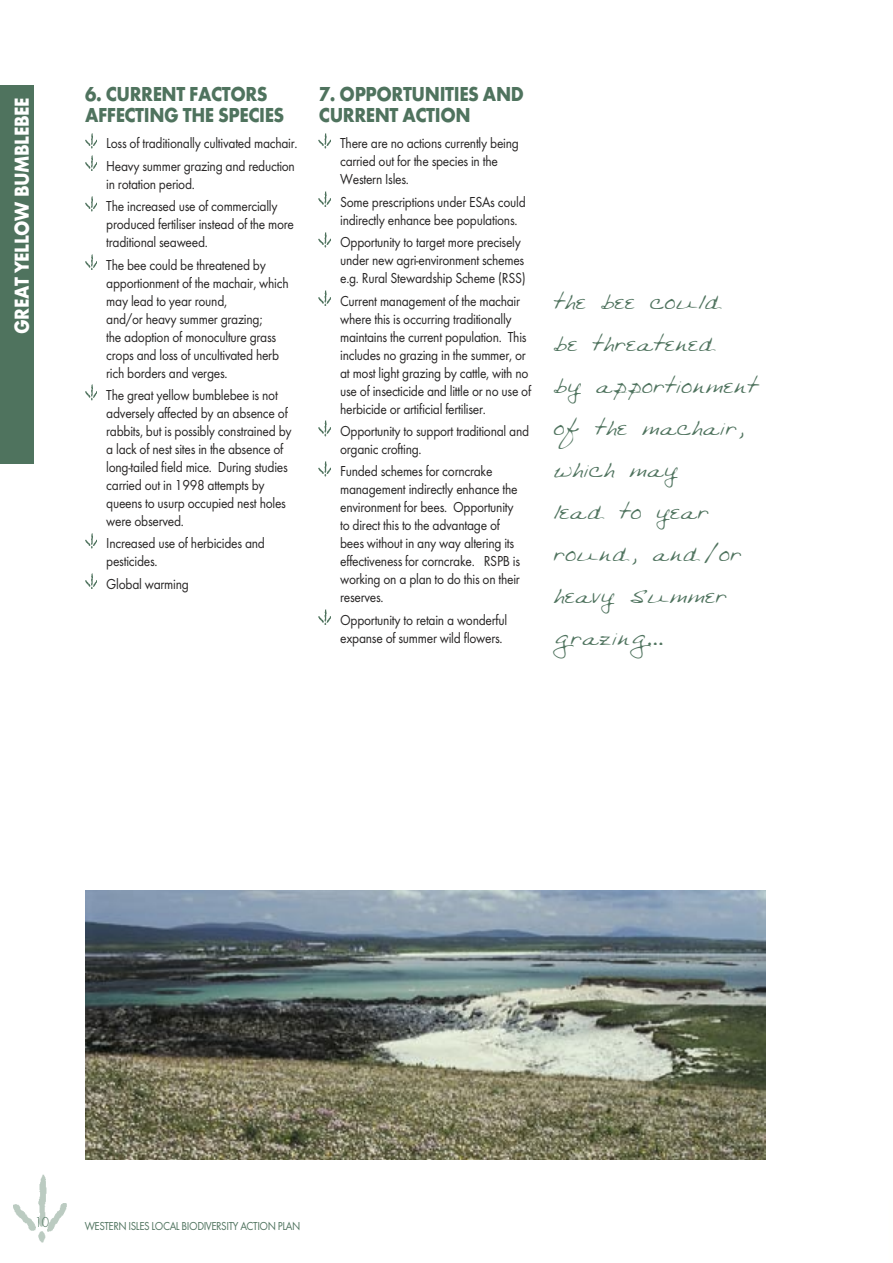
<style>
.page{position:relative;width:893px;height:1263px;background:#fff}
.page>*{position:absolute;margin:0;border:0;box-sizing:border-box;transform-origin:0 0}
.quote{font:27px/42px "Bethanys Hand";letter-spacing:-.02em;color:#4f735e}
.Head_1{font:700 21px/21px "Futura T";letter-spacing:-.02em;color:#4f735e;scale:.9 1}
.t1{font:700 21px "Futura T";letter-spacing:-.02em;color:#fff;scale:.9 1}
.list{font:15px/18px "Futura T";letter-spacing:-.02em;color:#272525;scale:.9 1}
.t2{font:300 15px "Futura T";color:#4f735e;scale:.9 1}
.t3{font:12px "Futura T";letter-spacing:-.04em;color:#4f735e;scale:.9 1}
</style>
<div class="page">
<img style="left:14px;top:1175px;width:53px;height:67px">
<div style="left:0;top:85px;width:34px;height:379px;background:#4f735e"></div>
<img style="left:85px;top:133px;width:12px;height:15px">
<img style="left:85px;top:156px;width:12px;height:15px">
<img style="left:85px;top:196px;width:12px;height:15px">
<img style="left:85px;top:254px;width:12px;height:16px">
<img style="left:85px;top:385px;width:12px;height:15px">
<img style="left:85px;top:533px;width:12px;height:15px">
<img style="left:85px;top:574px;width:12px;height:15px">
<img style="left:319px;top:133px;width:12px;height:15px">
<img style="left:319px;top:192px;width:12px;height:15px">
<img style="left:319px;top:232px;width:12px;height:15px">
<img style="left:319px;top:290px;width:12px;height:16px">
<img style="left:319px;top:421px;width:12px;height:15px">
<img style="left:319px;top:461px;width:12px;height:15px">
<img style="left:319px;top:610px;width:12px;height:15px">
<img style="left:85px;top:891px;width:680px;height:269px">
<h2 class="t1" style="left:9px;top:334px;width:264px;rotate:-90deg">GREAT YELLOW BUMBLEBEE</h2>
<p class="Head_1" style="left:85px;top:83px;width:223px">6. CURRENT FACTORS<br>AFFECTING THE SPECIES</p>
<p class="list" style="left:106px;top:134px;width:214px">Loss of traditionally cultivated machair.</p>
<p class="list" style="left:106px;top:157px;width:211px">Heavy summer grazing and reduction in rotation period.</p>
<p class="list" style="left:106px;top:197px;width:210px">The increased use of commercially produced fertiliser instead of the more traditional seaweed.</p>
<p class="list" style="left:106px;top:255px;width:204px">The bee could be threatened by apportionment of the machair, which may lead to year round,<br>and/or heavy summer grazing;<br>the adoption of monoculture grass crops and loss of uncultivated herb rich borders and verges.</p>
<p class="list" style="left:106px;top:386px;width:208px">The great yellow bumblebee is not adversely affected by an absence of rabbits, but is possibly constrained by a lack of nest sites in the absence of long-tailed field mice. During studies carried out in 1998 attempts by queens to usurp occupied nest holes were observed.</p>
<p class="list" style="left:106px;top:534px;width:178px">Increased use of herbicides and pesticides.</p>
<p class="list" style="left:106px;top:575px;width:93px">Global warming</p>
<p class="Head_1" style="left:319px;top:83px;width:229px">7. OPPORTUNITIES AND<br>CURRENT ACTION</p>
<p class="list" style="left:340px;top:134px;width:200px">There are no actions currently being carried out for the species in the<br>Western Isles.</p>
<p class="list" style="left:340px;top:193px;width:208px">Some prescriptions under ESAs could indirectly enhance bee populations.</p>
<p class="list" style="left:340px;top:233px;width:208px">Opportunity to target more precisely under new agri-environment schemes e.g. Rural Stewardship Scheme (RSS)</p>
<p class="list" style="left:340px;top:291px;width:214px">Current management of the machair where this is occurring traditionally maintains the current population. This includes no grazing in the summer, or at most light grazing by cattle, with no use of insecticide and little or no use of herbicide or artificial fertiliser.</p>
<p class="list" style="left:340px;top:422px;width:212px">Opportunity to support traditional and organic crofting.</p>
<p class="list" style="left:340px;top:462px;width:201px">Funded schemes for corncrake management indirectly enhance the environment for bees. Opportunity to direct this to the advantage of bees without in any way altering its effectiveness for corncrake. RSPB is working on a plan to do this on their reserves.</p>
<p class="list" style="left:340px;top:611px;width:187px">Opportunity to retain a wonderful expanse of summer wild flowers.</p>
<p class="quote" style="left:553px;top:278px;width:207px">the bee could<br>be threatened<br>by apportionment of the machair, which may<br>lead to year round, and/or heavy summer grazing…</p>
<p class="t2" style="left:35px;top:1213px;width:18px">10</p>
<p class="t3" style="left:85px;top:1219px;width:241px">WESTERN ISLES LOCAL BIODIVERSITY ACTION PLAN</p>
</div>
